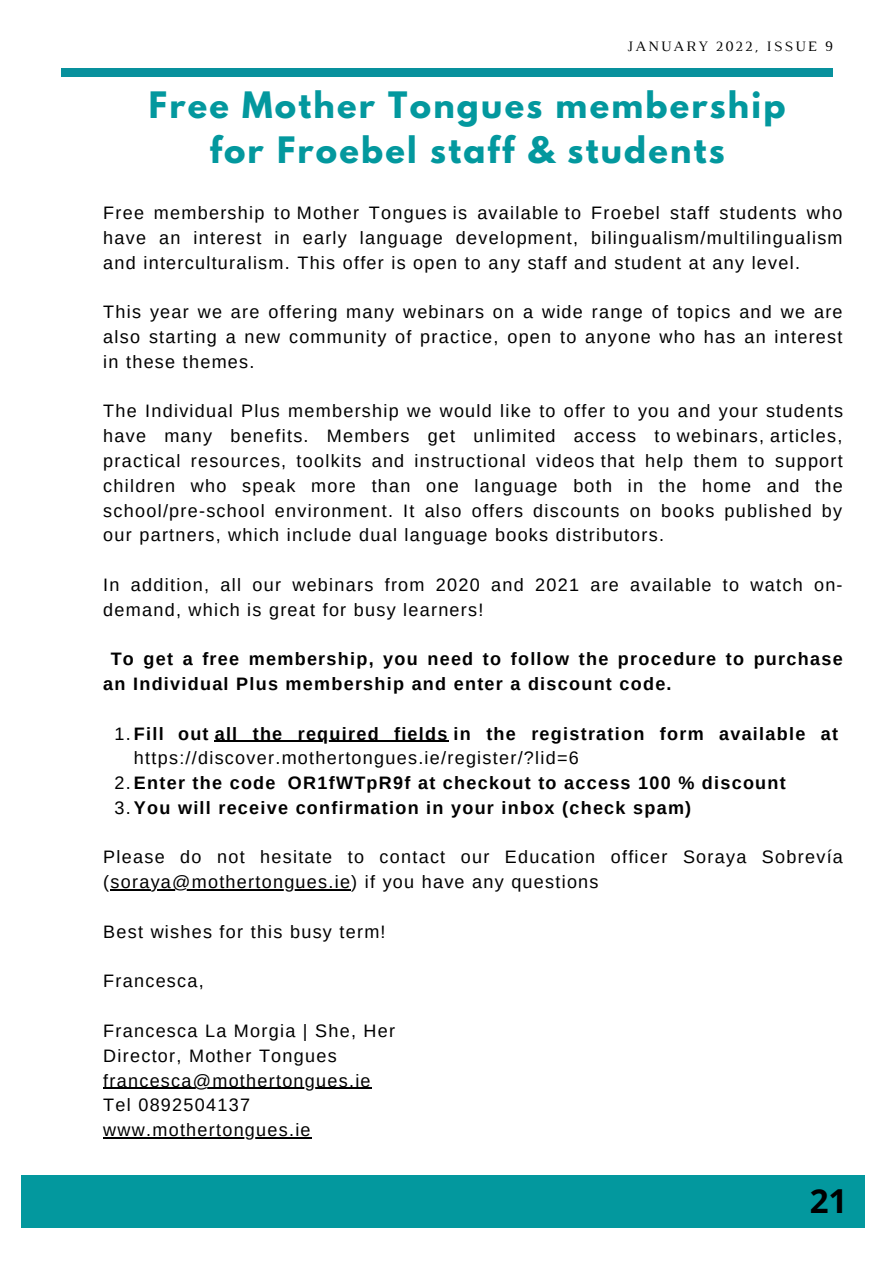
<style>
.page{position:relative;width:894px;height:1264px;background:#fff}
.page>*{position:absolute;margin:0;border:0;box-sizing:border-box;transform-origin:0 0}
.t1{font:700 33px "Open Sans";color:#000}
.t2{font:700 32.25px/45px "League Spartan";letter-spacing:.07em;color:#03989e;text-align:center}
.t3{font:18px/24.8px "Arimo";letter-spacing:.07em;color:#000;text-align:justify}
.t4{font:700 18px/24.8px "Arimo";letter-spacing:.07em;color:#000}
.t5{font:14.7px "Luthier";letter-spacing:.14em;color:#000}
.s1{font-weight:400}
</style>
<div class="page">
<div style="left:21px;top:1175px;width:844px;height:52px;background:#03989e"></div>
<hr style="left:215px;top:740px;width:233px;height:1px;background:#000">
<hr style="left:110px;top:889px;width:241px;height:1px;background:#000">
<hr style="left:103px;top:1087px;width:269px;height:1px;background:#000">
<hr style="left:103px;top:1137px;width:209px;height:1px;background:#000">
<div style="left:61px;top:68px;width:771px;height:8px;background:#08919d"></div>
<p class="t5" style="left:627px;top:40px;width:207px">JANUARY 2022, ISSUE 9</p>
<h2 class="t2" style="left:149px;top:86px;width:638px">Free Mother Tongues membership for Froebel staff &amp; students</h2>
<p class="t3" style="left:103px;top:200px;width:740px">Free membership to Mother Tongues is available to Froebel staff students who have an interest in early language development, bilingualism/multilingualism and interculturalism. This offer is open to any staff and student at any level.</p>
<p class="t3" style="left:103px;top:299px;width:740px">This year we are offering many webinars on a wide range of topics and we are also starting a new community of practice, open to anyone who has an interest in these themes.</p>
<p class="t3" style="left:103px;top:399px;width:741px">The Individual Plus membership we would like to offer to you and your students have many benefits. Members get unlimited access to webinars, articles, practical resources, toolkits and instructional videos that help them to support children who speak more than one language both in the home and the school/pre-school environment. It also offers discounts on books published by our partners, which include dual language books distributors.</p>
<p class="t3" style="left:103px;top:572px;width:740px">In addition, all our webinars from 2020 and 2021 are available to watch on&shy;demand, which is great for busy learners!</p>
<p class="t4" style="left:103px;top:646px;width:740px;text-indent:7px">To get a free membership, you need to follow the procedure to purchase an Individual Plus membership and enter a discount code.</p>
<p class="t4" style="left:115px;top:721px;width:724px"><span class="s1">1.</span>Fill out all the required fields in the registration form available at</p>
<p class="t3" style="left:134px;top:745px;width:446px">https://discover.mothertongues.ie/register/?lid=6</p>
<p class="t4" style="left:115px;top:770px;width:672px"><span class="s1">2.</span>Enter the code OR1fWTpR9f at checkout to access 100 % discount</p>
<p class="t4" style="left:115px;top:795px;width:578px"><span class="s1">3.</span>You will receive confirmation in your inbox (check spam)</p>
<p class="t3" style="left:103px;top:844px;width:741px">Please do not hesitate to contact our Education officer Soraya Sobrevía (soraya@mothertongues.ie) if you have any questions</p>
<p class="t3" style="left:103px;top:919px;width:284px">Best wishes for this busy term!</p>
<p class="t3" style="left:103px;top:968px;width:102px">Francesca,</p>
<p class="t3" style="left:103px;top:1018px;width:293px;text-align:left">Francesca La Morgia | She, Her<br>Director, Mother Tongues francesca@mothertongues.ie<br>Tel 0892504137 www.mothertongues.ie</p>
<h1 class="t1" style="left:809px;top:1177px;width:39px">21</h1>
</div>
